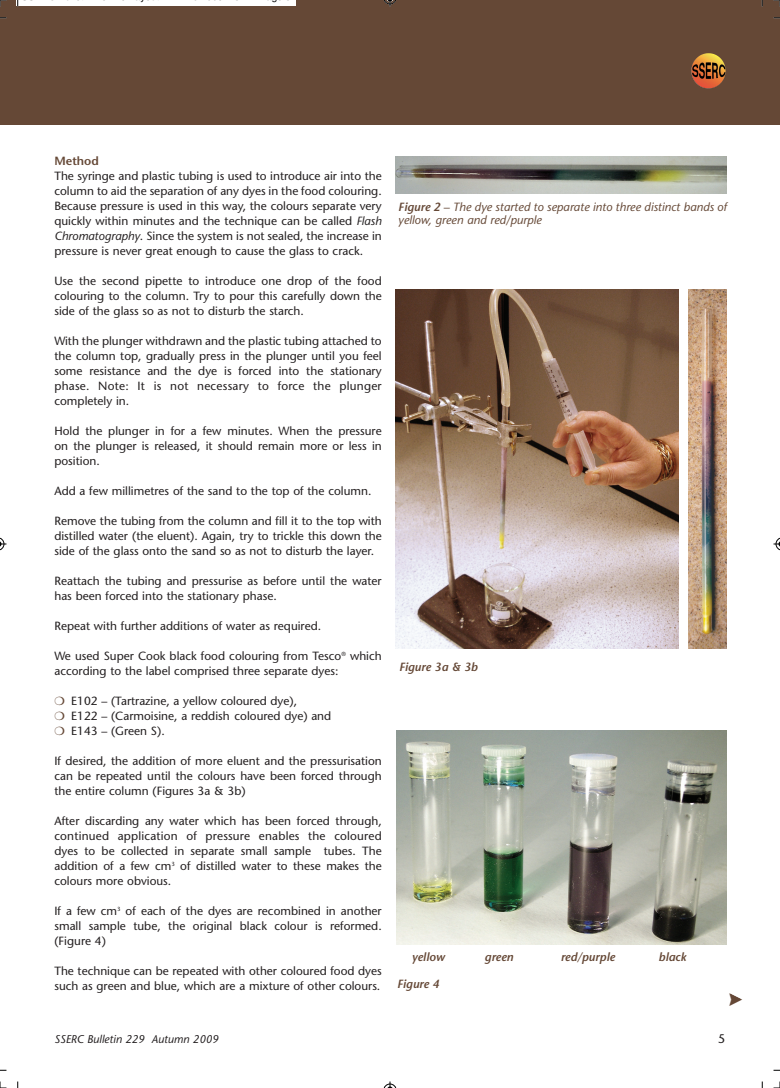
<style>
.page{position:relative;width:780px;height:1088px;background:#fff}
.page>*{position:absolute;margin:0;border:0;box-sizing:border-box;transform-origin:0 0}
.t1{font:12.5px "Stone Sans";color:#231f20}
.t2{font:11.88px/15px "Stone Sans";color:#231f20;text-align:justify}
.t3{font:italic 11.88px/12.5px "Stone Sans";color:#654836}
.t4{font:italic 600 11.88px "Stone Sans";color:#654836}
.t5{font:600 11.88px "Stone Sans";color:#654836}
.t6{font:italic 11.25px "Stone Sans";color:#231f20}
.s1{font-style:italic}
.s2{color:#654836}
.s3{font-weight:600}
</style>
<div class="page">
<div style="left:18px;top:0;width:762px;height:124px;background:#654836"></div>
<img style="left:714px;top:58px;width:11px;height:29px">
<div style="left:0;top:0;width:18px;height:124px;background:#654836"></div>
<img style="left:395px;top:289px;width:283px;height:359px">
<img style="left:396px;top:157px;width:330px;height:37px">
<img style="left:396px;top:730px;width:330px;height:214px">
<img style="left:688px;top:290px;width:38px;height:358px">
<div style="left:16px;top:0;width:280px;height:5px;background:#fff"></div>
<svg style="left:17px;top:0;width:2px;height:6px"></svg>
<svg style="left:0;top:17px;width:6px;height:2px"></svg>
<svg style="left:761px;top:0;width:2px;height:6px"></svg>
<svg style="left:773px;top:17px;width:7px;height:2px"></svg>
<svg style="left:17px;top:1081px;width:2px;height:7px"></svg>
<svg style="left:761px;top:1081px;width:2px;height:7px"></svg>
<svg style="left:773px;top:0;width:7px;height:6px"></svg>
<svg style="left:0;top:1081px;width:6px;height:7px"></svg>
<svg style="left:773px;top:1081px;width:7px;height:7px"></svg>
<svg style="left:383px;top:0;width:13px;height:6px"></svg>
<svg style="left:383px;top:1081px;width:13px;height:7px"></svg>
<svg style="left:0;top:537px;width:6px;height:14px"></svg>
<svg style="left:773px;top:537px;width:7px;height:14px"></svg>
<p class="t5" style="left:54px;top:156px;width:46px">Method</p>
<p class="t2" style="left:54px;top:170px;width:329px">The syringe and plastic tubing is used to introduce air into the column to aid the separation of any dyes in the food colouring.<br>Because pressure is used in this way, the colours separate very quickly within minutes and the technique can be called <span class="s1">Flash Chromatography</span>. Since the system is not sealed, the increase in pressure is never great enough to cause the glass to crack.</p>
<p class="t2" style="left:54px;top:275px;width:329px">Use the second pipette to introduce one drop of the food colouring to the column. Try to pour this carefully down the side of the glass so as not to disturb the starch.</p>
<p class="t2" style="left:54px;top:335px;width:329px">With the plunger withdrawn and the plastic tubing attached to the column top, gradually press in the plunger until you feel some resistance and the dye is forced into the stationary phase. Note: It is not necessary to force the plunger completely in.</p>
<p class="t2" style="left:54px;top:425px;width:329px">Hold the plunger in for a few minutes. When the pressure on the plunger is released, it should remain more or less in position.</p>
<p class="t2" style="left:54px;top:485px;width:318px">Add a few millimetres of the sand to the top of the column.</p>
<p class="t2" style="left:54px;top:515px;width:329px">Remove the tubing from the column and fill it to the top with distilled water (the eluent). Again, try to trickle this down the side of the glass onto the sand so as not to disturb the layer.</p>
<p class="t2" style="left:54px;top:575px;width:329px">Reattach the tubing and pressurise as before until the water has been forced into the stationary phase.</p>
<p class="t2" style="left:54px;top:620px;width:268px">Repeat with further additions of water as required.</p>
<p class="t2" style="left:54px;top:650px;width:329px">We used Super Cook black food colouring from Tesco<sup>®</sup> which according to the label comprised three separate dyes:</p>
<p class="t2" style="left:54px;top:695px;width:278px;text-align:left"><span class="s2">❍</span> E102 – (Tartrazine, a yellow coloured dye),<br><span class="s2">❍</span> E122 – (Carmoisine, a reddish coloured dye) and <span class="s2">❍</span> E143 – (Green S).</p>
<p class="t2" style="left:54px;top:755px;width:329px">If desired, the addition of more eluent and the pressurisation can be repeated until the colours have been forced through the entire column (Figures 3a &amp; 3b)</p>
<p class="t2" style="left:54px;top:815px;width:329px">After discarding any water which has been forced through, continued application of pressure enables the coloured dyes to be collected in separate small sample tubes. The addition of a few cm<sup>3</sup> of distilled water to these makes the colours more obvious.</p>
<p class="t2" style="left:54px;top:905px;width:329px">If a few cm<sup>3</sup> of each of the dyes are recombined in another small sample tube, the original black colour is reformed. (Figure 4)</p>
<p class="t2" style="left:54px;top:965px;width:329px">The technique can be repeated with other coloured food dyes such as green and blue, which are a mixture of other colours.</p>
<p class="t3" style="left:398px;top:202px;width:330px"><span class="s3">Figure 2</span> – The dye started to separate into three distinct bands of yellow, green and red/purple</p>
<p class="t4" style="left:399px;top:662px;width:80px">Figure 3a &amp; 3b</p>
<p class="t4" style="left:411px;top:952px;width:34px">yellow</p>
<p class="t4" style="left:484px;top:952px;width:30px">green</p>
<p class="t4" style="left:560px;top:952px;width:56px">red/purple</p>
<p class="t4" style="left:658px;top:952px;width:29px">black</p>
<p class="t4" style="left:397px;top:979px;width:44px">Figure 4</p>
<p class="t6" style="left:54px;top:1035px;width:166px">SSERC Bulletin 229 Autumn 2009</p>
<p class="t1" style="left:718px;top:1034px;width:9px">5</p>
</div>
